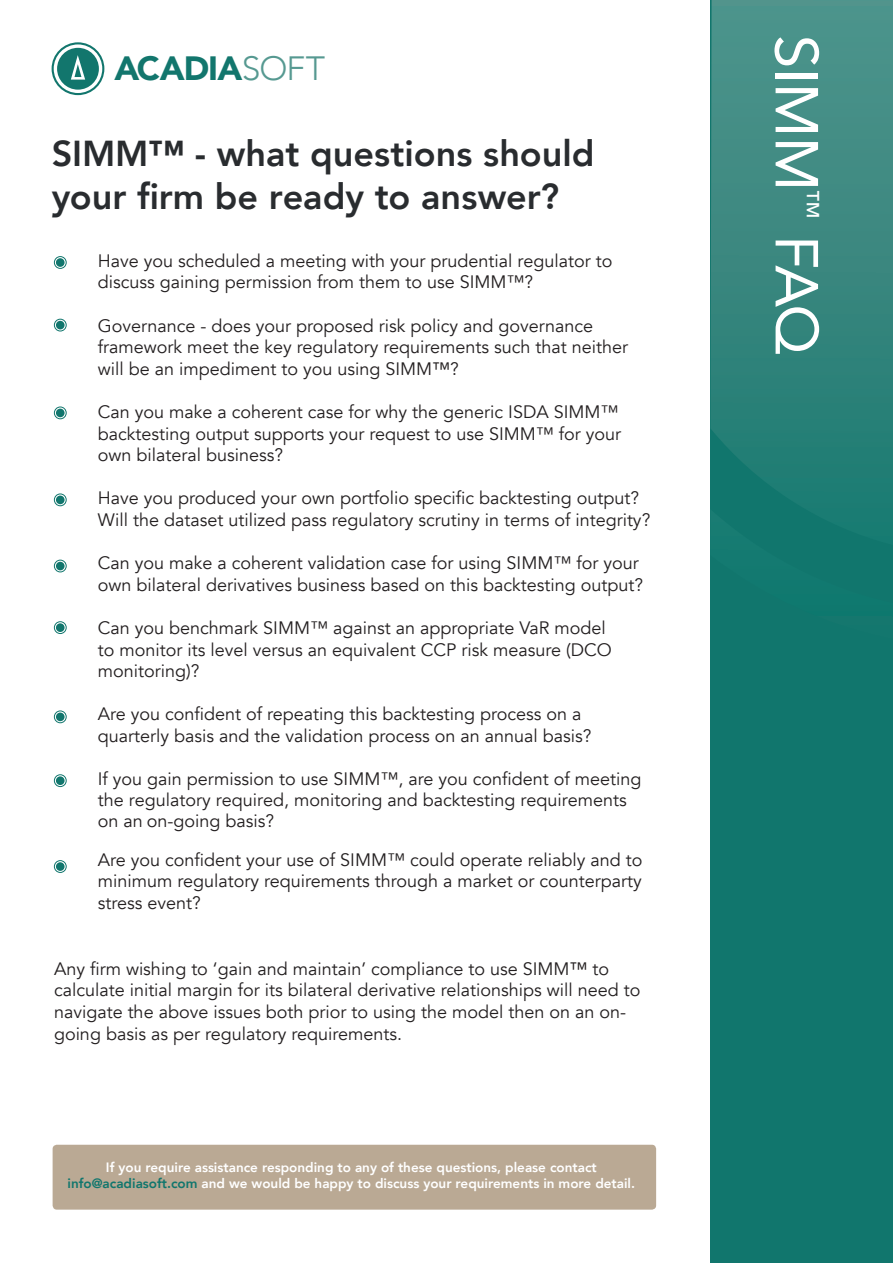
<style>
.page{position:relative;width:893px;height:1263px;background:#fff}
.page>*{position:absolute;margin:0;border:0;box-sizing:border-box;transform-origin:0 0}
.t1{font:60px "Avenir";letter-spacing:-.01em;color:#fff}
.t2{font:800 36px/43.2px "Avenir";color:#292c2f}
.t3{font:900 33.6px "Avenir";letter-spacing:-.02em;color:#12766d}
.t4{font:18px/21.6px "Avenir";color:#231f20}
.t5{font:800 13.5px "Avenir";color:#fff}
.s1{font-weight:300;color:#569991}
.s2{font-style:inherit}
.s3{color:#11766d}
</style>
<div class="page">
<div style="left:710px;top:0;width:183px;height:1263px;background:#11766d"></div>
<svg style="left:710px;top:0;width:183px;height:508px"></svg>
<svg style="left:52px;top:42px;width:52px;height:53px"></svg>
<div style="left:54px;top:256px;width:13px;height:13px;border:1px solid #11766d;border-radius:50%"></div>
<div style="left:56px;top:258px;width:9px;height:9px;background:#11766d;border-radius:50%"></div>
<div style="left:54px;top:319px;width:13px;height:12px;border:1px solid #11766d;border-radius:50%"></div>
<div style="left:56px;top:321px;width:9px;height:8px;background:#11766d;border-radius:50%"></div>
<div style="left:54px;top:407px;width:13px;height:12px;border:1px solid #11766d;border-radius:50%"></div>
<div style="left:56px;top:409px;width:9px;height:8px;background:#11766d;border-radius:50%"></div>
<div style="left:54px;top:494px;width:13px;height:12px;border:1px solid #11766d;border-radius:50%"></div>
<div style="left:56px;top:496px;width:9px;height:8px;background:#11766d;border-radius:50%"></div>
<div style="left:54px;top:560px;width:13px;height:12px;border:1px solid #11766d;border-radius:50%"></div>
<div style="left:56px;top:562px;width:9px;height:8px;background:#11766d;border-radius:50%"></div>
<div style="left:54px;top:621px;width:13px;height:13px;border:1px solid #11766d;border-radius:50%"></div>
<div style="left:56px;top:623px;width:9px;height:9px;background:#11766d;border-radius:50%"></div>
<div style="left:54px;top:710px;width:13px;height:13px;border:1px solid #11766d;border-radius:50%"></div>
<div style="left:56px;top:712px;width:9px;height:9px;background:#11766d;border-radius:50%"></div>
<div style="left:54px;top:774px;width:13px;height:13px;border:1px solid #11766d;border-radius:50%"></div>
<div style="left:56px;top:776px;width:9px;height:9px;background:#11766d;border-radius:50%"></div>
<div style="left:54px;top:860px;width:13px;height:13px;border:1px solid #11766d;border-radius:50%"></div>
<div style="left:56px;top:862px;width:9px;height:9px;background:#11766d;border-radius:50%"></div>
<div style="left:53px;top:1145px;width:603px;height:64px;background:#baa994;border-radius:4px"></div>
<p class="t3" style="left:114px;top:40px;width:212px">ACADIA<span class="s1">SOFT</span></p>
<p class="t2" style="left:52px;top:132px;width:544px">SIMM™ - what questions should your firm be ready to answer?</p>
<p class="t4" style="left:98px;top:250px;width:516px">Have you scheduled a meeting with your prudential regulator to discuss gaining permission from them to use SIMM™?</p>
<p class="t4" style="left:98px;top:315px;width:532px">Governance - does your proposed risk policy and governance framework meet the key regulatory requirements such that neither will be an impediment to you using SIMM<span class="s2">™</span>?</p>
<p class="t4" style="left:98px;top:401px;width:525px">Can you make a coherent case for why the generic ISDA SIMM™ backtesting output supports your request to use SIMM™ for your own bilateral business?</p>
<p class="t4" style="left:98px;top:488px;width:554px">Have you produced your own portfolio specific backtesting output?<br>Will the dataset utilized pass regulatory scrutiny in terms of integrity?</p>
<p class="t4" style="left:98px;top:552px;width:547px">Can you make a coherent validation case for using SIMM™ for your own bilateral derivatives business based on this backtesting output?</p>
<p class="t4" style="left:98px;top:617px;width:515px">Can you benchmark SIMM™ against an appropriate VaR model to monitor its level versus an equivalent CCP risk measure (DCO monitoring)?</p>
<p class="t4" style="left:98px;top:704px;width:495px">Are you confident of repeating this backtesting process on a quarterly basis and the validation process on an annual basis?</p>
<p class="t4" style="left:98px;top:769px;width:545px;line-height:21.1px">If you gain permission to use SIMM™, are you confident of meeting the regulatory required, monitoring and backtesting requirements on an on-going basis?</p>
<p class="t4" style="left:98px;top:849px;width:546px;text-align:justify">Are you confident your use of SIMM™ could operate reliably and to minimum regulatory requirements through a market or counterparty stress event?</p>
<p class="t4" style="left:54px;top:958px;width:588px">Any firm wishing to ‘gain and maintain’ compliance to use SIMM<span class="s2">™</span> to calculate initial margin for its bilateral derivative relationships will need to navigate the above issues both prior to using the model then on an on&shy;going basis as per regulatory requirements.</p>
<p class="t5" style="left:106px;top:1157px;width:492px">If you require assistance responding to any of these questions, please contact</p>
<p class="t5" style="left:68px;top:1173px;width:569px"><span class="s3">info@acadiasoft.com</span> and we would be happy to discuss your requirements in more detail.</p>
<p class="t1" style="left:845px;top:35px;width:321px;rotate:90deg">SIMM<sup>™</sup> FAQ</p>
</div>
